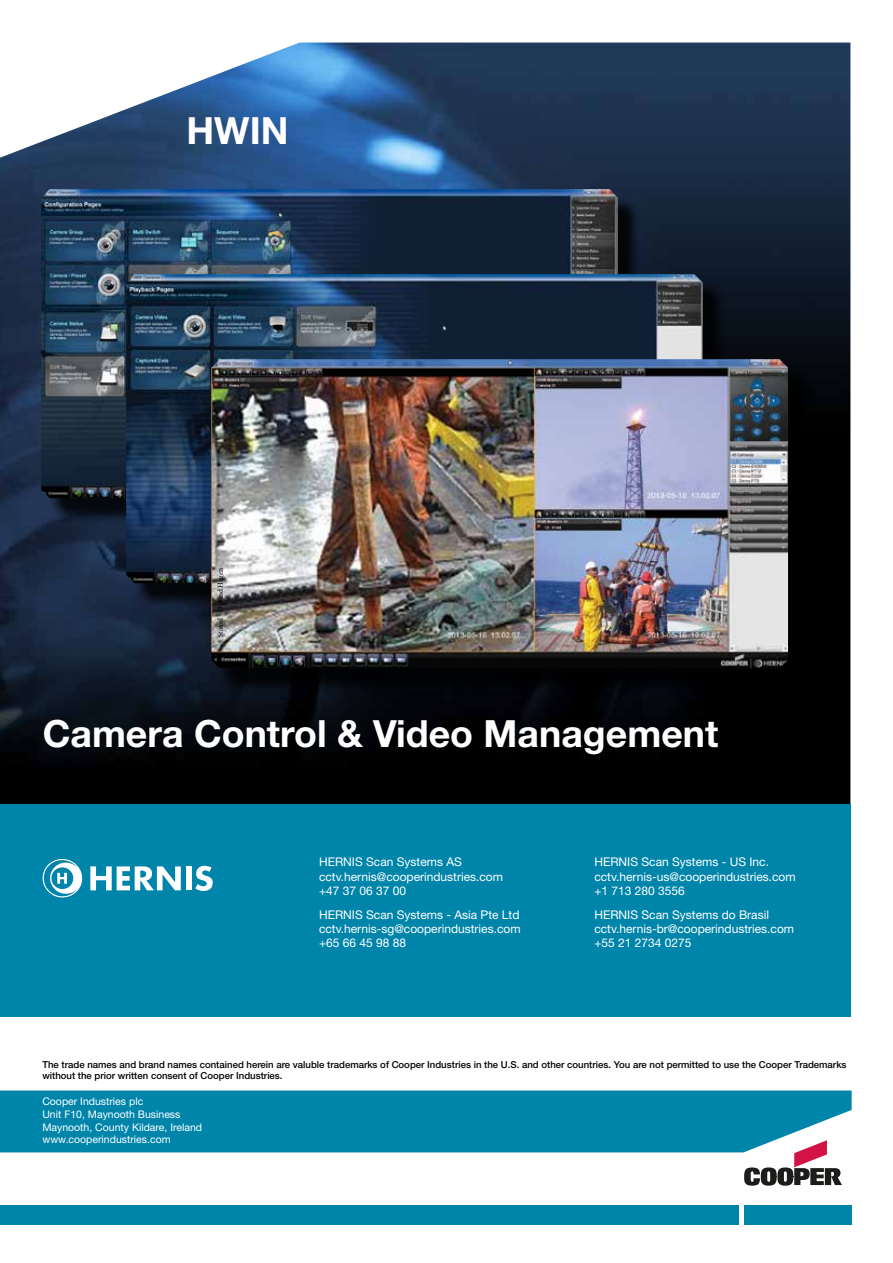
<style>
.page{position:relative;width:893px;height:1263px;background:#fff}
.page>*{position:absolute;margin:0;border:0;box-sizing:border-box;transform-origin:0 0}
.t1{font:700 37.5px "Helvetica Neue LT Pro";color:#fff}
.t2{font:12px/14.4px "Helvetica Neue LT Pro";color:#fff}
.t3{font:10.5px/12.6px "Helvetica Neue LT Pro";color:#fff}
.t4{font:500 9.6px/11.6px "Helvetica Neue LT Pro";color:#000}
.t5{font:7.5px "Minion Pro";letter-spacing:-.005em;color:#000}
</style>
<div class="page">
<img style="left:0;top:43px;width:850px;height:761px">
<div style="left:0;top:1090px;width:852px;height:62px;background:#0085aa"></div>
<div style="left:0;top:804px;width:850px;height:212px;background:#0085aa"></div>
<svg style="left:90px;top:866px;width:91px;height:24px"></svg>
<div style="left:186px;top:866px;width:5px;height:24px;background:#fff"></div>
<svg style="left:195px;top:866px;width:18px;height:25px"></svg>
<svg style="left:43px;top:859px;width:40px;height:38px"></svg>
<div style="left:0;top:1205px;width:739px;height:19px;background:#0085aa"></div>
<div style="left:744px;top:1205px;width:108px;height:19px;background:#0085aa"></div>
<img style="left:41px;top:189px;width:577px;height:309px">
<img style="left:126px;top:274px;width:577px;height:309px">
<div style="left:218px;top:366px;width:595px;height:327px;background:#000"></div>
<img style="left:211px;top:359px;width:577px;height:309px">
<svg style="left:744px;top:1140px;width:98px;height:45px"></svg>
<h1 class="t1" style="left:187px;top:107px;width:104px">HWIN</h1>
<p class="t5" style="left:215px;top:637px;width:71px;rotate:-90deg">Statoil - Øyvind Hagen</p>
<h1 class="t1" style="left:43px;top:710px;width:677px">Camera Control &amp; Video Management</h1>
<p class="t2" style="left:319px;top:855px;width:186px">HERNIS Scan Systems AS cctv.hernis@cooperindustries.com +47 37 06 37 00</p>
<p class="t2" style="left:319px;top:907px;width:203px;text-align:justify">HERNIS Scan Systems - Asia Pte Ltd cctv.hernis-sg@cooperindustries.com +65 66 45 98 88</p>
<p class="t2" style="left:594px;top:855px;width:203px">HERNIS Scan Systems - US Inc. cctv.hernis-us@cooperindustries.com +1 713 280 3556</p>
<p class="t2" style="left:594px;top:907px;width:201px">HERNIS Scan Systems do Brasil cctv.hernis-br@cooperindustries.com +55 21 2734 0275</p>
<p class="t4" style="left:42px;top:1058px;width:806px">The trade names and brand names contained herein are valuble trademarks of Cooper Industries in the U.S. and other countries. You are not permitted to use the Cooper Trademarks without the prior written consent of Cooper Industries.</p>
<p class="t3" style="left:42px;top:1095px;width:161px">Cooper Industries plc<br>Unit F10, Maynooth Business<br>Maynooth, County Kildare, Ireland www.cooperindustries.com</p>
</div>
